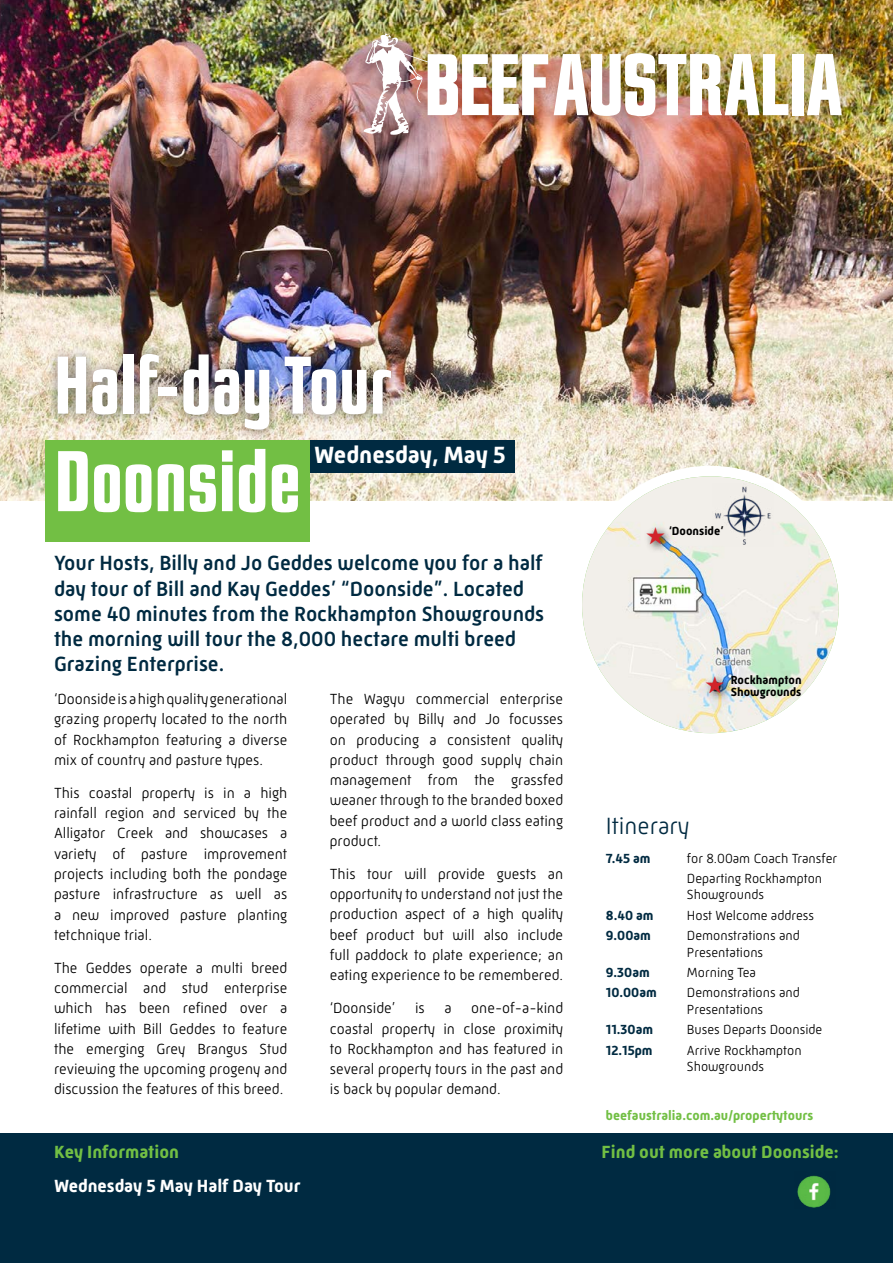
<style>
.page{position:relative;width:893px;height:1263px;background:#fff}
.page>*{position:absolute;margin:0;border:0;box-sizing:border-box;transform-origin:0 0}
.t1{font:700 90px "Jay Gothic URW";color:#fff}
.t2{font:700 85.5px "Jay Gothic URW";color:#fff}
.t3{font:700 24px "Mic 32 New";color:#fff}
.t4{font:300 24px "Mic 32 New";color:#002a41}
.t5{font:500 21px/25.2px "Mic 32 New";color:#002a41}
.t6{font:700 18px "Mic 32 New";color:#72bf44}
.t7{font:700 18px "Mic 32 New";color:#fff}
.t8{font:300 15px/20.2px "Mic 32 New";color:#000;text-align:justify}
.t9{font:300 13.5px/16.2px "Mic 32 New";color:#000}
.t10{font:700 13.5px "Mic 32 New";color:#002a41}
.t11{font:700 13.5px "Mic 32 New";color:#72bf44}
.t12{font:700 12px "Mic 32 New";color:#000}
.s1{color:#d2232a}
</style>
<div class="page">
<div style="left:0;top:1133px;width:893px;height:130px;background:#002a41"></div>
<img style="left:0;top:0;width:893px;height:500px">
<div style="left:47px;top:343px;width:355px;height:98px;background:#000;opacity:.5"></div>
<div style="left:46px;top:440px;width:264px;height:101px;background:#72bf44"></div>
<div style="left:45px;top:440px;width:264px;height:69px;background:#72bf44"></div>
<div style="left:310px;top:440px;width:204px;height:33px;background:#002a41"></div>
<img style="left:797px;top:1175px;width:34px;height:33px">
<svg style="left:577px;top:471px;width:267px;height:267px"></svg>
<img style="left:582px;top:476px;width:257px;height:257px;border-radius:128px">
<div style="left:571px;top:466px;width:278px;height:278px;border:10px solid #fff;border-radius:50%"></div>
<div style="left:702px;top:672px;width:33px;height:31px;background:#000;opacity:.75"></div>
<div style="left:643px;top:523px;width:32px;height:31px;background:#000;opacity:.75"></div>
<img style="left:712px;top:484px;width:62px;height:62px">
<div style="left:343px;top:12px;width:521px;height:145px;background:#000;opacity:.3"></div>
<img style="left:364px;top:33px;width:184px;height:102px">
<img style="left:554px;top:53px;width:234px;height:63px">
<div style="left:792px;top:54px;width:12px;height:61px;background:#fff"></div>
<svg style="left:807px;top:54px;width:35px;height:61px"></svg>
<h2 class="t2" style="left:54px;top:339px;width:339px">Half-day Tour</h2>
<h1 class="t1" style="left:54px;top:433px;width:248px">Doonside</h1>
<h3 class="t3" style="left:314px;top:441px;width:193px">Wednesday, May 5</h3>
<h3 class="t5" style="left:54px;top:551px;width:492px">Your Hosts, Billy and Jo Geddes welcome you for a half day tour of Bill and Kay Geddes’ “Doonside”. Located some 40 minutes from the Rockhampton Showgrounds the morning will tour the 8,000 hectare multi breed Grazing Enterprise.</h3>
<p class="t8" style="left:54px;top:689px;width:235px">‘Doonside is a high quality generational grazing property located to the north of Rockhampton featuring a diverse mix of country and pasture types.</p>
<p class="t8" style="left:54px;top:783px;width:235px">This coastal property is in a high rainfall region and serviced by the Alligator Creek and showcases a variety of pasture improvement projects including both the pondage pasture infrastructure as well as a new improved pasture planting tetchnique trial.</p>
<p class="t8" style="left:54px;top:957px;width:235px">The Geddes operate a multi breed commercial and stud enterprise which has been refined over a lifetime with Bill Geddes to feature the emerging Grey Brangus Stud reviewing the upcoming progeny and discussion the features of this breed.</p>
<p class="t8" style="left:330px;top:689px;width:235px">The Wagyu commercial enterprise operated by Billy and Jo focusses on producing a consistent quality product through good supply chain management from the grassfed weaner through to the branded boxed beef product and a world class eating product.</p>
<p class="t8" style="left:330px;top:864px;width:235px">This tour will provide guests an opportunity to understand not just the production aspect of a high quality beef product but will also include full paddock to plate experience; an eating experience to be remembered.</p>
<p class="t8" style="left:330px;top:998px;width:67px">‘Doonside’</p>
<p class="t8" style="left:415px;top:998px;width:11px">is</p>
<p class="t8" style="left:444px;top:998px;width:9px">a</p>
<p class="t8" style="left:330px;top:998px;width:235px;text-indent:141px">one-of-a-kind coastal property in close proximity to Rockhampton and has featured in several property tours in the past and is back by popular demand.</p>
<p class="t12" style="left:646px;top:524px;width:79px"><span class="s1">★</span> ‘Doonside’</p>
<p class="t12" style="left:731px;top:672px;width:72px">Rockhampton</p>
<p class="t12" style="left:705px;top:685px;width:98px"><sup>★</sup> Showgrounds</p>
<h3 class="t4" style="left:606px;top:812px;width:85px">Itinerary</h3>
<p class="t10" style="left:606px;top:850px;width:46px">7.45 am</p>
<p class="t9" style="left:687px;top:848px;width:152px;line-height:20.4px">for 8.00am Coach Transfer<br>Departing Rockhampton</p>
<p class="t9" style="left:687px;top:887px;width:79px">Showgrounds</p>
<p class="t10" style="left:606px;top:907px;width:49px">8.40 am</p>
<p class="t9" style="left:687px;top:907px;width:129px">Host Welcome address</p>
<p class="t10" style="left:606px;top:928px;width:46px">9.00am</p>
<p class="t9" style="left:687px;top:927px;width:114px">Demonstrations and<br>Presentations</p>
<p class="t10" style="left:606px;top:965px;width:45px">9.30am</p>
<p class="t9" style="left:687px;top:964px;width:71px">Morning Tea</p>
<p class="t10" style="left:606px;top:985px;width:52px">10.00am</p>
<p class="t9" style="left:687px;top:985px;width:114px">Demonstrations and<br>Presentations</p>
<p class="t10" style="left:606px;top:1022px;width:49px">11.30am</p>
<p class="t9" style="left:687px;top:1021px;width:137px">Buses Departs Doonside</p>
<p class="t10" style="left:606px;top:1042px;width:48px">12.15pm</p>
<p class="t9" style="left:687px;top:1042px;width:116px">Arrive Rockhampton<br>Showgrounds</p>
<p class="t11" style="left:606px;top:1108px;width:209px">beefaustralia.com.au/propertytours</p>
<p class="t6" style="left:54px;top:1141px;width:126px">Key Information</p>
<p class="t6" style="left:601px;top:1141px;width:239px">Find out more about Doonside:</p>
<p class="t7" style="left:54px;top:1176px;width:248px">Wednesday 5 May Half Day Tour</p>
</div>
